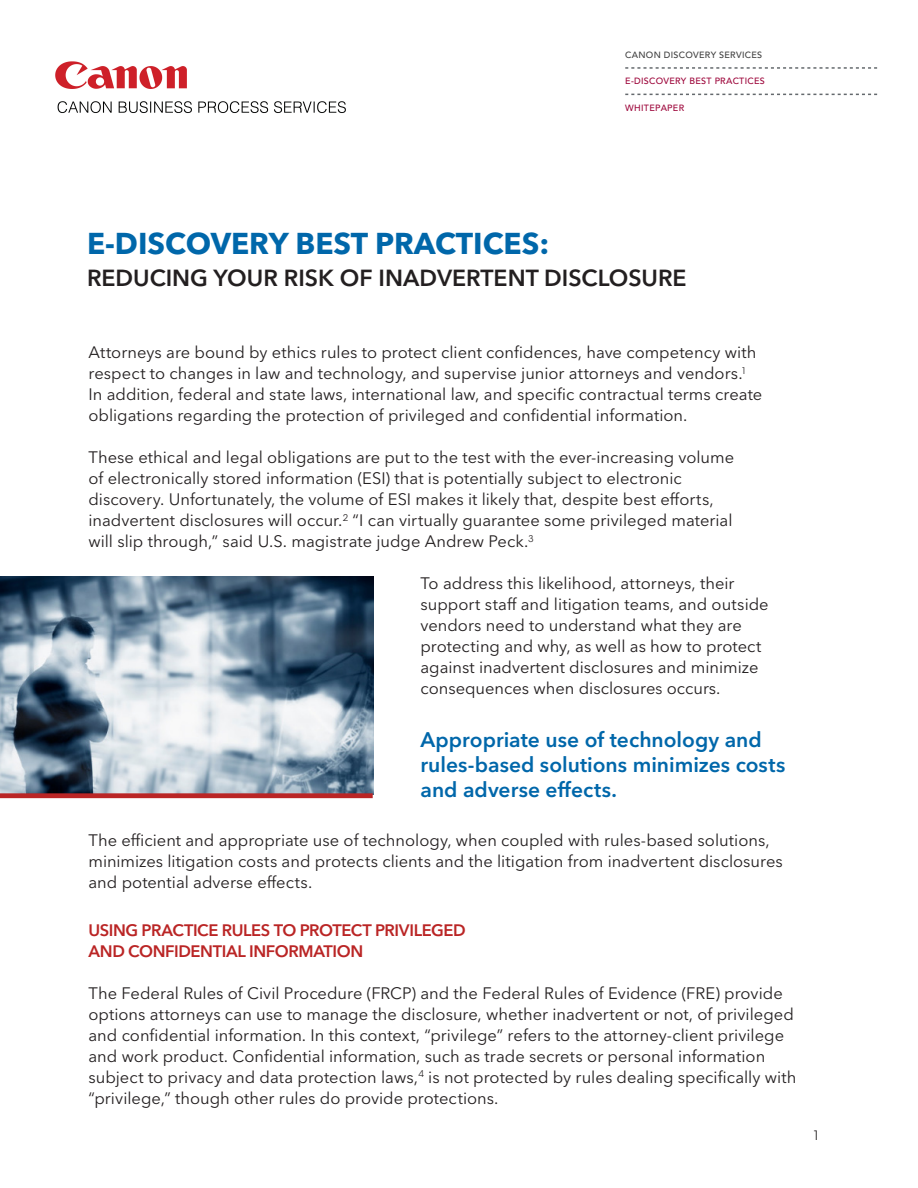
<style>
.page{position:relative;width:918px;height:1188px;background:#fff}
.page>*{position:absolute;margin:0;border:0;box-sizing:border-box;transform-origin:0 0}
.t1{font:700 29.85px "Avenir Next P For BBG";color:#0067aa}
.t2{font:600 23.1px "Avenir Next P For BBG";color:#231f20}
.t3{font:600 21px/25.5px "Avenir Next P For BBG";color:#0067aa}
.t4{font:16.5px/21px "Avenir Next P For BBG";color:#231f20}
.t5{font:600 16.5px "Avenir Next P For BBG";letter-spacing:-.025em;color:#ba2525}
.t6{font:13.5px "Avenir Next P For BBG";color:#231f20}
.t7{font:500 9px "Avenir LT Pro";letter-spacing:.03em;color:#9d053a}
.t8{font:500 9px "Avenir LT Pro";letter-spacing:.03em;color:#404040}
.s1{font-family:"Avenir LT Pro";font-weight:300}
</style>
<div class="page">
<img style="left:0;top:577px;width:373px;height:216px">
<div style="left:0;top:793px;width:373px;height:5px;background:#ba2525"></div>
<img style="left:55px;top:61px;width:291px;height:52px">
<svg style="left:625px;top:67px;width:252px;height:2px"></svg>
<svg style="left:625px;top:94px;width:252px;height:1px"></svg>
<p class="t8" style="left:625px;top:50px;width:138px">CANON DISCOVERY SERVICES</p>
<p class="t7" style="left:625px;top:76px;width:141px">E-DISCOVERY BEST PRACTICES</p>
<p class="t7" style="left:625px;top:102px;width:60px">WHITEPAPER</p>
<p class="t1" style="left:87px;top:225px;width:464px">E-DISCOVERY BEST PRACTICES:</p>
<p class="t2" style="left:87px;top:264px;width:601px">REDUCING YOUR RISK OF INADVERTENT DISCLOSURE</p>
<p class="t4" style="left:88px;top:342px;width:675px">Attorneys are bound by ethics rules to protect client confidences, have competency with respect to changes in law and technology, and supervise junior attorneys and vendors.<sup>1<br></sup>In addition, federal and state laws, international law, and specific contractual terms create obligations regarding the protection of privileged and confidential information.</p>
<p class="t4" style="left:89px;top:447px;width:647px">These ethical and legal obligations are put to the test with the ever-increasing volume of electronically stored information (ESI) that is potentially subject to electronic discovery. Unfortunately, the volume of ESI makes it likely that, despite best efforts, inadvertent disclosures will occur.<sup>2</sup> “I can virtually guarantee some privileged material will slip through,” said U.S. magistrate judge Andrew Peck.<sup>3</sup></p>
<p class="t4" style="left:420px;top:573px;width:350px">To address this likelihood, attorneys, their support staff and litigation teams, and outside vendors need to understand what they are protecting and why, as well as how to protect against inadvertent disclosures and minimize consequences when disclosure<span class="s1">s</span> occurs.</p>
<p class="t3" style="left:420px;top:726px;width:366px">Appropriate use of technology and rules-based solutions minimizes costs and adverse effects.</p>
<p class="t4" style="left:88px;top:829px;width:696px">The efficient and appropriate use of technology, when coupled with rules-based solutions, minimizes litigation costs and protects clients and the litigation from inadvertent disclosures and potential adverse effects.</p>
<p class="t5" style="left:88px;top:920px;width:379px">USING PRACTICE RULES TO PROTECT PRIVILEGED</p>
<p class="t5" style="left:88px;top:941px;width:276px">AND CONFIDENTIAL INFORMATION</p>
<p class="t4" style="left:88px;top:982px;width:709px">The Federal Rules of Civil Procedure (FRCP) and the Federal Rules of Evidence (FRE) provide options attorneys can use to manage the disclosure, whether inadvertent or not, of privileged and confidential information. In this context, “privilege” refers to the attorney-client privilege and work product. Confidential information, such as trade secrets or personal information subject to privacy and data protection laws,<sup>4</sup> is not protected by rules dealing specifically with “privilege,” though other rules do provide protections.</p>
<p class="t6" style="left:814px;top:1127px;width:6px">1</p>
</div>
